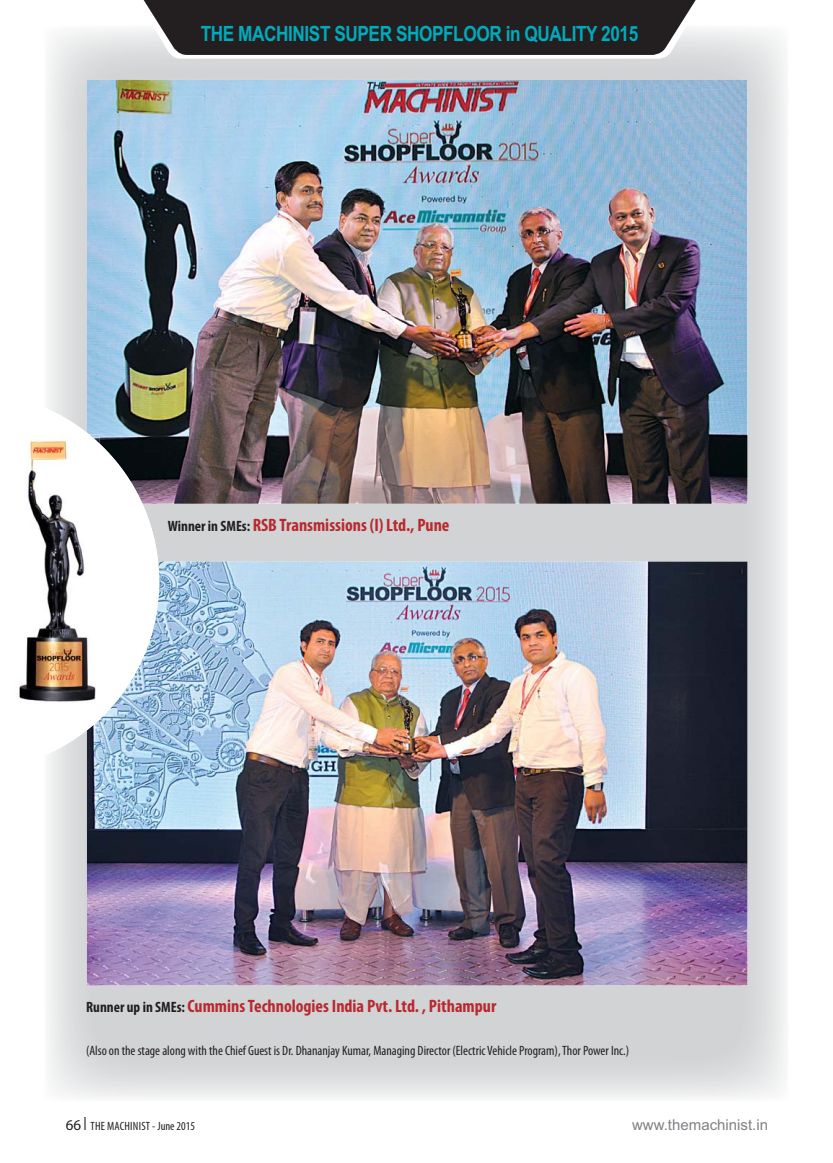
<style>
.page{position:relative;width:833px;height:1163px;background:#fff}
.page>*{position:absolute;margin:0;border:0;box-sizing:border-box;transform-origin:0 0}
.t1{font:700 21px "Arial Narrow";letter-spacing:-.02em;color:#00abbc}
.t2{font:700 condensed 18px "Myriad Pro";color:#b8292f}
.t3{font:15px "Arial";color:#808285}
.t4{font:condensed 13.5px "Myriad Pro";color:#231f20}
.t5{font:condensed 12px "Myriad Pro";letter-spacing:.015em;color:#231f20}
.s1{font-size:15px;color:#231f20}
.s2{font-stretch:normal;font-size:15px}
</style>
<div class="page">
<svg style="left:84px;top:1117px;width:2px;height:13px"></svg>
<img style="left:736px;top:132px;width:53px;height:965px">
<img style="left:87px;top:80px;width:660px;height:424px">
<img style="left:87px;top:561px;width:660px;height:424px">
<svg style="left:45px;top:392px;width:114px;height:378px"></svg>
<svg style="left:130px;top:0;width:580px;height:59px"></svg>
<img style="left:19px;top:434px;width:81px;height:270px">
<h1 class="t1" style="left:201px;top:26px;width:439px">THE MACHINIST SUPER SHOPFLOOR in QUALITY 2015</h1>
<h2 class="t2" style="left:168px;top:518px;width:283px"><span class="s1">Winner in SMEs:</span> RSB Transmissions (I) Ltd., Pune</h2>
<h2 class="t2" style="left:86px;top:999px;width:412px"><span class="s1">Runner up in SMEs:</span> Cummins Technologies India Pvt. Ltd. , Pithampur</h2>
<p class="t4" style="left:86px;top:1045px;width:544px">(Also on the stage along with the Chief Guest is Dr. Dhananjay Kumar, Managing Director (Electric Vehicle Program), Thor Power Inc.)</p>
<p class="t5" style="left:66px;top:1121px;width:131px"><span class="s2">66</span> THE MACHINIST - June 2015</p>
<p class="t3" style="left:632px;top:1116px;width:137px">www.themachinist.in</p>
</div>
